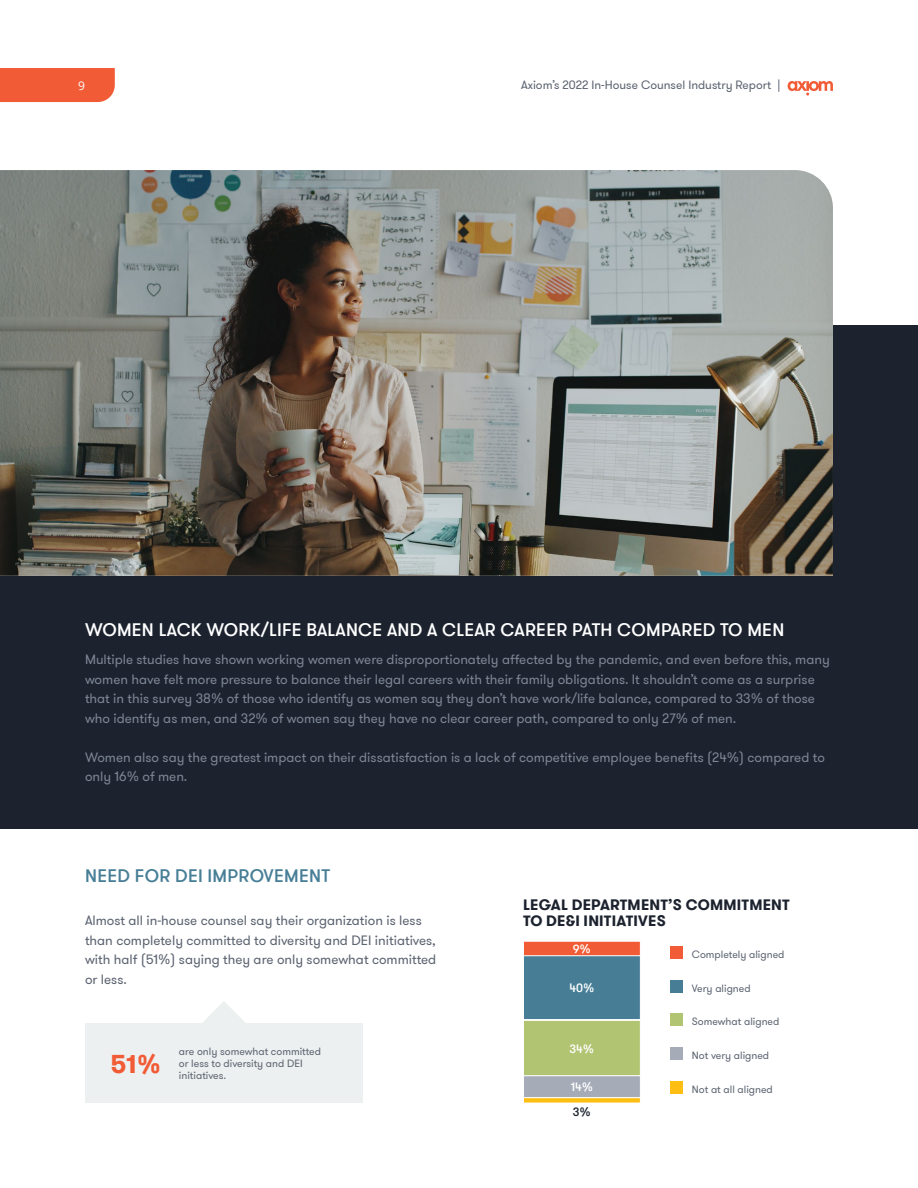
<style>
.page{position:relative;width:918px;height:1188px;background:#fff}
.page>*{position:absolute;margin:0;border:0;box-sizing:border-box;transform-origin:0 0}
.t1{font:700 25.5px "GT Walsheim Pro";color:#f15b35}
.t2{font:500 18px "GT Walsheim Pro";letter-spacing:.015em;color:#fff}
.t3{font:500 18px "GT Walsheim Pro";letter-spacing:.015em;color:#477e96}
.t4{font:700 15px/16.5px "GT Walsheim Pro";letter-spacing:.015em;color:#1c222e}
.t5{font:13.5px/19.5px "GT Walsheim Pro";color:#7d8694}
.t6{font:13.5px/19.5px "GT Walsheim Pro";color:#5c6471}
.t7{font:12px "GT Walsheim Pro";color:#5c6471}
.t8{font:500 12px "GT Walsheim Pro";color:#fff}
.t9{font:500 12px "GT Walsheim Pro";color:#1c222e}
.t10{font:12px "Open Sans";color:#fff}
.t11{font:10.5px/12px "GT Walsheim Pro";color:#5c6471}
</style>
<div class="page">
<div style="left:0;top:68px;width:115px;height:34px;background:#f15b35"></div>
<svg style="left:788px;top:81px;width:45px;height:15px"></svg>
<div style="left:0;top:325px;width:918px;height:504px;background:#1c222e"></div>
<div style="left:671px;top:946px;width:12px;height:13px;background:#f15b35"></div>
<div style="left:671px;top:980px;width:12px;height:13px;background:#477e96"></div>
<div style="left:671px;top:1047px;width:12px;height:13px;background:#a5abb7"></div>
<div style="left:671px;top:1014px;width:12px;height:12px;background:#b1c471"></div>
<div style="left:671px;top:1081px;width:12px;height:13px;background:#febe12"></div>
<svg style="left:524px;top:941px;width:116px;height:134px;background:#879a80"></svg>
<div style="left:523px;top:1075px;width:118px;height:23px;background:#a5abb7;border:1px solid #fff"></div>
<svg style="left:523px;top:1097px;width:118px;height:6px"></svg>
<img style="left:0;top:170px;width:833px;height:406px">
<div style="left:85px;top:1023px;width:278px;height:80px;background:#edf0f0"></div>
<svg style="left:203px;top:1002px;width:42px;height:21px"></svg>
<p class="t10" style="left:78px;top:77px;width:8px">9</p>
<p class="t7" style="left:521px;top:78px;width:261px">Axiom’s 2022 In-House Counsel Industry Report |</p>
<h2 class="t2" style="left:85px;top:619px;width:701px">WOMEN LACK WORK/LIFE BALANCE AND A CLEAR CAREER PATH COMPARED TO MEN</h2>
<p class="t5" style="left:85px;top:650px;width:746px">Multiple studies have shown working women were disproportionately affected by the pandemic, and even before this, many women have felt more pressure to balance their legal careers with their family obligations. It shouldn’t come as a surprise that in this survey 38% of those who identify as women say they don’t have work/life balance, compared to 33% of those who identify as men, and 32% of women say they have no clear career path, compared to only 27% of men.</p>
<p class="t5" style="left:85px;top:747px;width:741px">Women also say the greatest impact on their dissatisfaction is a lack of competitive employee benefits (24%) compared to only 16% of men.</p>
<h2 class="t3" style="left:85px;top:864px;width:246px">NEED FOR DEI IMPROVEMENT</h2>
<p class="t6" style="left:85px;top:911px;width:353px">Almost all in-house counsel say their organization is less than completely committed to diversity and DEI initiatives, with half (51%) saying they are only somewhat committed or less.</p>
<h1 class="t1" style="left:111px;top:1047px;width:52px">51%</h1>
<p class="t11" style="left:179px;top:1046px;width:144px">are only somewhat committed or less to diversity and DEI initiatives.</p>
<p class="t4" style="left:523px;top:897px;width:268px">LEGAL DEPARTMENT’S COMMITMENT<br>TO DE&amp;I INITIATIVES</p>
<p class="t8" style="left:573px;top:941px;width:20px">9%</p>
<p class="t8" style="left:569px;top:980px;width:27px">40%</p>
<p class="t8" style="left:569px;top:1041px;width:26px">34%</p>
<p class="t8" style="left:571px;top:1080px;width:24px">14%</p>
<p class="t9" style="left:573px;top:1105px;width:20px">3%</p>
<p class="t11" style="left:692px;top:949px;width:94px">Completely aligned</p>
<p class="t11" style="left:692px;top:982px;width:60px">Very aligned</p>
<p class="t11" style="left:692px;top:1016px;width:89px">Somewhat aligned</p>
<p class="t11" style="left:692px;top:1050px;width:79px">Not very aligned</p>
<p class="t11" style="left:692px;top:1083px;width:82px">Not at all aligned</p>
</div>
